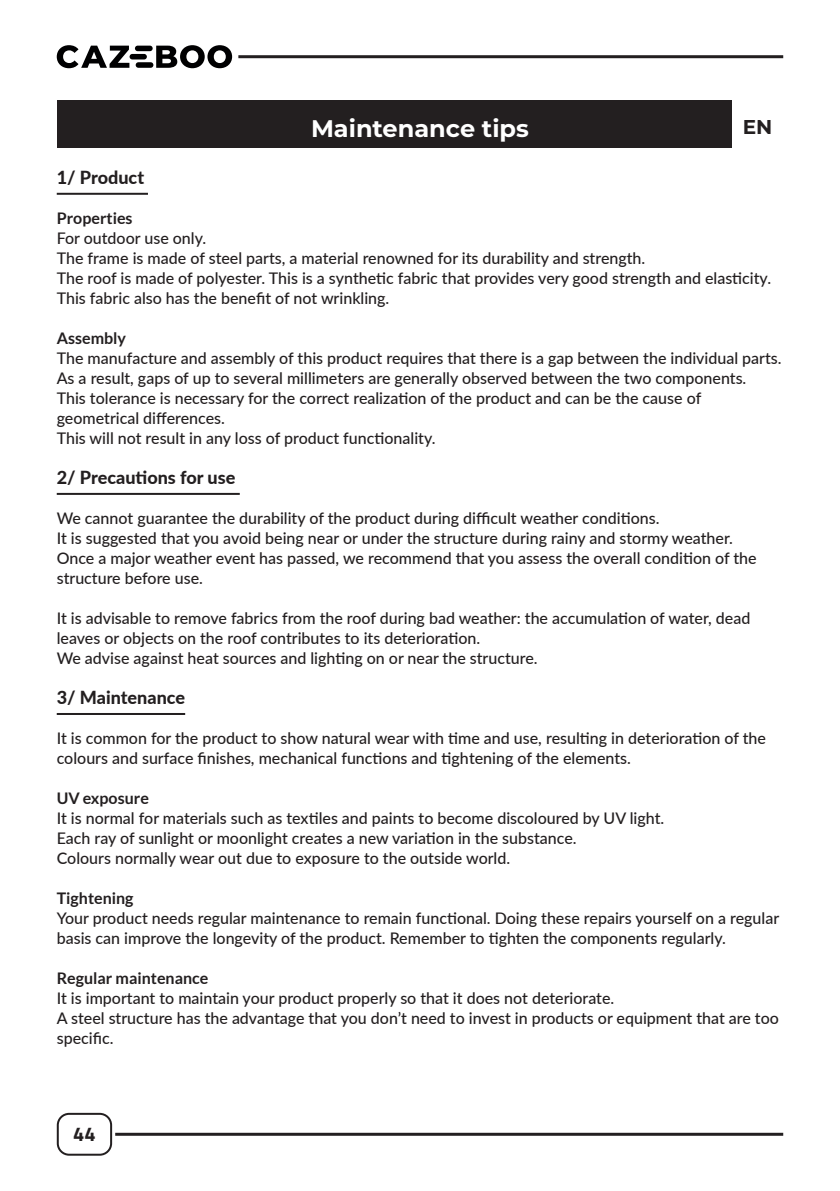
<style>
.page{position:relative;width:840px;height:1191px;background:#fff}
.page>*{position:absolute;margin:0;border:0;box-sizing:border-box;transform-origin:0 0}
.attention_titre{font:700 24px "Montserrat";color:#fff}
.t1{font:700 20px "Titillium Web";color:#231f20}
.t2{font:700 20px "Montserrat";color:#231f20}
.t3{font:800 18px "Lato";color:#231f20}
.t4{font:500 16px/20px "Lato";color:#231f20}
.t5{font:700 16px "Lato";color:#231f20}
</style>
<div class="page">
<div style="left:57px;top:1112px;width:55px;height:43px;border:2px solid #231f20;border-radius:11px"></div>
<hr style="left:115px;top:1132px;width:667px;height:3px;background:#231f20">
<hr style="left:238px;top:55px;width:544px;height:3px;background:#231f20">
<svg style="left:156px;top:45px;width:76px;height:23px"></svg>
<div style="left:135px;top:46px;width:17px;height:5px;background:#000001;border-radius:3px"></div>
<div style="left:129px;top:54px;width:18px;height:5px;background:#000001;border-radius:3px"></div>
<div style="left:136px;top:62px;width:17px;height:6px;background:#000001;border-radius:3px"></div>
<svg style="left:57px;top:45px;width:72px;height:23px"></svg>
<hr style="left:57px;top:193px;width:91px;height:2px;background:#231f20">
<hr style="left:57px;top:493px;width:183px;height:2px;background:#231f20">
<hr style="left:57px;top:713px;width:128px;height:2px;background:#231f20">
<div style="left:57px;top:101px;width:696px;height:47px;background:#231f20"></div>
<div style="left:731px;top:99px;width:51px;height:51px;background:#fff"></div>
<p class="attention_titre" style="left:311px;top:111px;width:219px">Maintenance tips</p>
<p class="t2" style="left:742px;top:113px;width:31px">EN</p>
<p class="t3" style="left:57px;top:164px;width:89px">1/ Product</p>
<p class="t5" style="left:57px;top:209px;width:77px">Properties</p>
<p class="t4" style="left:57px;top:227px;width:151px">For outdoor use only.</p>
<p class="t4" style="left:57px;top:247px;width:589px">The frame is made of steel parts, a material renowned for its durability and strength.</p>
<p class="t4" style="left:57px;top:267px;width:715px">The roof is made of polyester. This is a synthetic fabric that provides very good strength and elasticity.<br>This fabric also has the benefit of not wrinkling.</p>
<p class="t5" style="left:57px;top:329px;width:71px">Assembly</p>
<p class="t4" style="left:57px;top:347px;width:726px">The manufacture and assembly of this product requires that there is a gap between the individual parts.</p>
<p class="t4" style="left:57px;top:367px;width:690px">As a result, gaps of up to several millimeters are generally observed between the two components.</p>
<p class="t4" style="left:57px;top:387px;width:645px">This tolerance is necessary for the correct realization of the product and can be the cause of geometrical differences.</p>
<p class="t4" style="left:57px;top:427px;width:380px">This will not result in any loss of product functionality.</p>
<p class="t3" style="left:57px;top:464px;width:180px">2/ Precautions for use</p>
<p class="t4" style="left:57px;top:507px;width:604px">We cannot guarantee the durability of the product during difficult weather conditions.</p>
<p class="t4" style="left:57px;top:527px;width:677px">It is suggested that you avoid being near or under the structure during rainy and stormy weather.</p>
<p class="t4" style="left:57px;top:547px;width:701px">Once a major weather event has passed, we recommend that you assess the overall condition of the structure before use.</p>
<p class="t4" style="left:57px;top:607px;width:694px">It is advisable to remove fabrics from the roof during bad weather: the accumulation of water, dead leaves or objects on the roof contributes to its deterioration.</p>
<p class="t4" style="left:57px;top:647px;width:482px">We advise against heat sources and lighting on or near the structure.</p>
<p class="t3" style="left:57px;top:684px;width:130px">3/ Maintenance</p>
<p class="t4" style="left:57px;top:727px;width:710px">It is common for the product to show natural wear with time and use, resulting in deterioration of the colours and surface finishes, mechanical functions and tightening of the elements.</p>
<p class="t5" style="left:57px;top:789px;width:94px">UV exposure</p>
<p class="t4" style="left:57px;top:807px;width:608px">It is normal for materials such as textiles and paints to become discoloured by UV light.</p>
<p class="t4" style="left:57px;top:827px;width:521px">Each ray of sunlight or moonlight creates a new variation in the substance.</p>
<p class="t4" style="left:57px;top:847px;width:455px">Colours normally wear out due to exposure to the outside world.</p>
<p class="t5" style="left:57px;top:889px;width:78px">Tightening</p>
<p class="t4" style="left:57px;top:907px;width:723px">Your product needs regular maintenance to remain functional. Doing these repairs yourself on a regular basis can improve the longevity of the product. Remember to tighten the components regularly.</p>
<p class="t5" style="left:57px;top:969px;width:153px">Regular maintenance</p>
<p class="t4" style="left:57px;top:987px;width:558px">It is important to maintain your product properly so that it does not deteriorate.</p>
<p class="t4" style="left:57px;top:1007px;width:723px">A steel structure has the advantage that you don’t need to invest in products or equipment that are too specific.</p>
<p class="t1" style="left:73px;top:1119px;width:24px">44</p>
</div>
